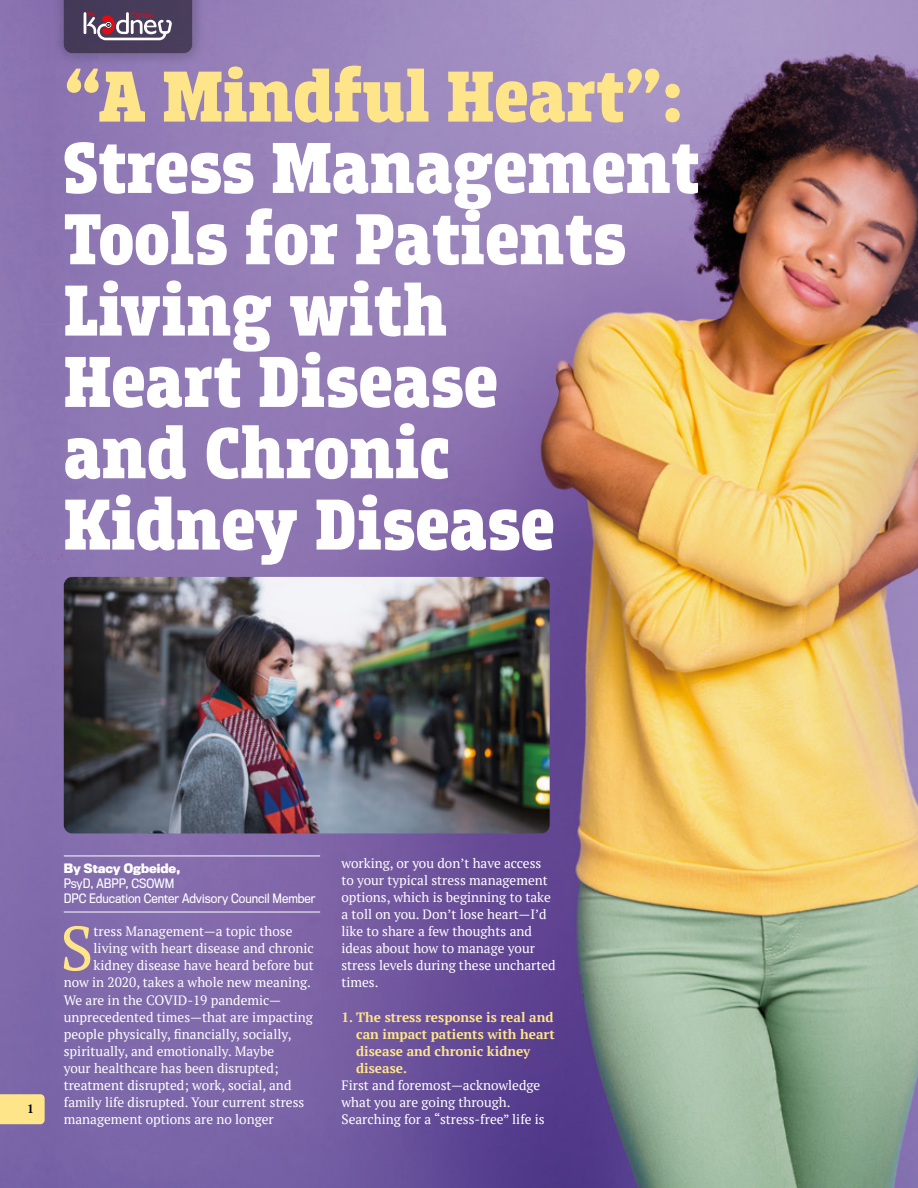
<style>
.page{position:relative;width:918px;height:1188px;background:#fff}
.page>*{position:absolute;margin:0;border:0;box-sizing:border-box;transform-origin:0 0}
.t1{font:900 75.75px/71.4px "Breakers Slab";color:#fff}
.t2{font:900 75.75px "Breakers Slab";color:#ffe589}
.t3{font:62.4px "PT Serif";color:#ffe589}
.t4{font:13.5px/17.1px "PT Serif";color:#fff}
.t5{font:700 13.5px/17.1px "PT Serif";color:#ffe589}
.t6{font:12px/15px "Titling Gothic FB Narrow";color:#fff}
.t7{font:900 12px "Titling Gothic FB Narrow";color:#fff}
.t8{font:700 12px "PT Serif";color:#000}
</style>
<div class="page">
<img style="left:0;top:0;width:918px;height:1188px">
<img style="left:702px;top:0;width:216px;height:902px">
<svg style="left:0;top:1094px;width:45px;height:30px"></svg>
<hr style="left:64px;top:856px;width:256px;height:1px;background:#fff">
<hr style="left:64px;top:912px;width:256px;height:1px;background:#fff">
<img style="left:64px;top:577px;width:486px;height:256px">
<div style="left:51px;top:0;width:156px;height:68px;background:#000;opacity:.3"></div>
<svg style="left:64px;top:0;width:128px;height:53px;background:#5f4f69"></svg>
<h1 class="t2" style="left:64px;top:53px;width:621px">“A Mindful Heart”:</h1>
<h1 class="t1" style="left:64px;top:137px;width:637px">Stress Management<br>Tools for Patients<br>Living with<br>Heart Disease<br>and Chronic<br>Kidney Disease</h1>
<p class="t8" style="left:27px;top:1101px;width:8px">1</p>
<p class="t7" style="left:64px;top:861px;width:118px">By Stacy Ogbeide,</p>
<p class="t6" style="left:64px;top:876px;width:253px">PsyD, ABPP, CSOWM<br>DPC Education Center Advisory Council Member</p>
<h2 class="t3" style="left:60px;top:908px;width:35px">S</h2>
<p class="t4" style="left:94px;top:923px;width:200px">tress Management—a topic those</p>
<p class="t4" style="left:94px;top:940px;width:222px">living with heart disease and chronic</p>
<p class="t4" style="left:94px;top:957px;width:222px">kidney disease have heard before but</p>
<p class="t4" style="left:64px;top:974px;width:249px">now in 2020, takes a whole new meaning.</p>
<p class="t4" style="left:64px;top:991px;width:219px">We are in the COVID-19 pandemic—</p>
<p class="t4" style="left:64px;top:1008px;width:251px">unprecedented times—that are impacting</p>
<p class="t4" style="left:64px;top:1025px;width:229px">people physically, financially, socially,</p>
<p class="t4" style="left:64px;top:1042px;width:212px">spiritually, and emotionally. Maybe</p>
<p class="t4" style="left:64px;top:1059px;width:216px">your healthcare has been disrupted;</p>
<p class="t4" style="left:64px;top:1077px;width:229px">treatment disrupted; work, social, and</p>
<p class="t4" style="left:64px;top:1094px;width:242px">family life disrupted. Your current stress</p>
<p class="t4" style="left:64px;top:1111px;width:212px">management options are no longer</p>
<p class="t4" style="left:341px;top:854px;width:216px">working, or you don’t have access to your typical stress management options, which is beginning to take a toll on you. Don’t lose heart—I’d like to share a few thoughts and ideas about how to manage your stress levels during these uncharted times.</p>
<p class="t5" style="left:356px;top:1008px;width:200px;text-indent:-15px">1. The stress response is real and can impact patients with heart disease and chronic kidney disease.</p>
<p class="t4" style="left:341px;top:1077px;width:205px">First and foremost—acknowledge what you are going through.<br>Searching for a “stress-free” life is</p>
</div>
